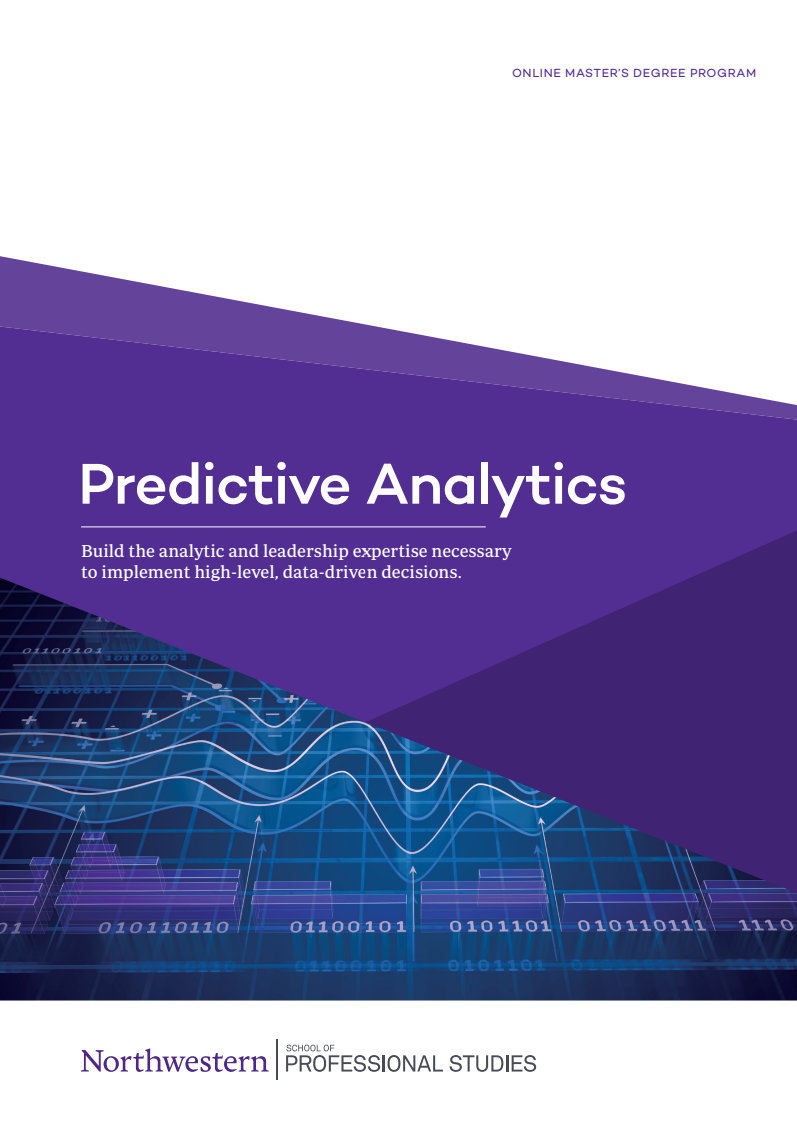
<style>
.page{position:relative;width:797px;height:1134px;background:#fff}
.page>*{position:absolute;margin:0;border:0;box-sizing:border-box;transform-origin:0 0}
.t1{font:500 58.5px "Campton";letter-spacing:-.02em;color:#fff}
.t2{font:17.7px/21.1px "Periodico Text";color:#fff}
.t3{font:12px "Campton";letter-spacing:.05em;color:#522e92}
</style>
<div class="page">
<svg style="left:0;top:256px;width:379px;height:71px"></svg>
<svg style="left:0;top:327px;width:796px;height:251px;background:#64439d"></svg>
<img style="left:0;top:578px;width:796px;height:423px">
<svg style="left:365px;top:524px;width:431px;height:374px;background:#3c3080"></svg>
<svg style="left:81px;top:1048px;width:188px;height:24px"></svg>
<hr style="left:277px;top:1039px;width:1px;height:41px;background:#464b54">
<svg style="left:449px;top:1055px;width:87px;height:17px"></svg>
<svg style="left:286px;top:1045px;width:157px;height:27px"></svg>
<hr style="left:81px;top:527px;width:404px;height:1px;background:#fff">
<p class="t3" style="left:512px;top:65px;width:246px">ONLINE MASTER’S DEGREE PROGRAM</p>
<h1 class="t1" style="left:78px;top:447px;width:550px">Predictive Analytics</h1>
<p class="t2" style="left:81px;top:540px;width:432px">Build the analytic and leadership expertise necessary to implement high-level, data-driven decisions.</p>
</div>
